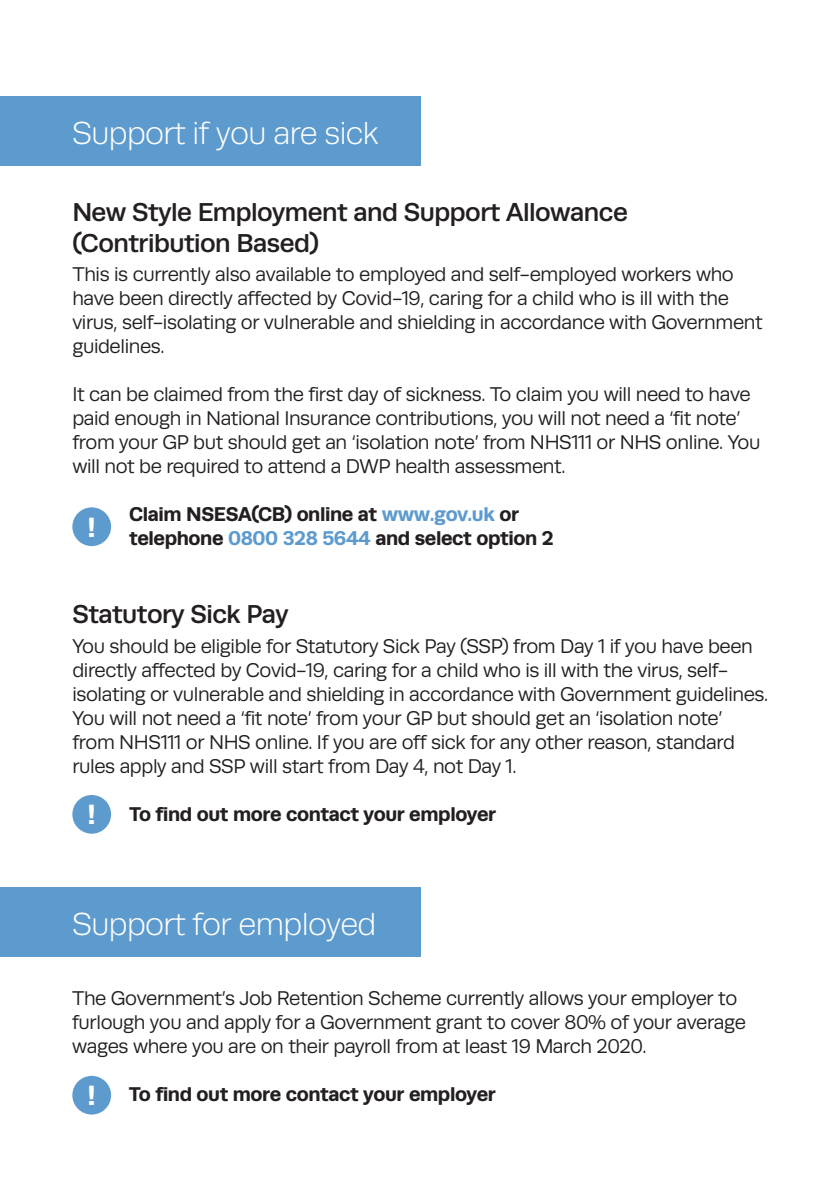
<style>
.page{position:relative;width:840px;height:1191px;background:#fff}
.page>*{position:absolute;margin:0;border:0;box-sizing:border-box;transform-origin:0 0}
.t1{font:300 32px "Runda";letter-spacing:-.02em;color:#fff}
.t2{font:700 28px "Runda";color:#fff}
.t3{font:500 26px/30px "Runda";letter-spacing:-.02em;color:#231f20}
.t4{font:20px/24px "Runda";letter-spacing:-.02em;color:#231f20}
.t5{font:700 20px/24px "Runda";letter-spacing:-.02em;color:#231f20}
.s1{color:#5d9bce}
</style>
<div class="page">
<div style="left:0;top:96px;width:420px;height:70px;background:#5d9bce"></div>
<div style="left:0;top:887px;width:420px;height:70px;background:#5d9bce"></div>
<div style="left:72px;top:507px;width:39px;height:39px;background:#5d9bce;border-radius:50%"></div>
<div style="left:72px;top:795px;width:39px;height:38px;background:#5d9bce;border-radius:50%"></div>
<div style="left:72px;top:1075px;width:39px;height:39px;background:#5d9bce;border-radius:50%"></div>
<h1 class="t1" style="left:72px;top:115px;width:308px">Support if you are sick</h1>
<h3 class="t3" style="left:72px;top:197px;width:556px">New Style Employment and Support Allowance (Contribution Based)</h3>
<p class="t4" style="left:72px;top:262px;width:691px">This is currently also available to employed and self-employed workers who have been directly affected by Covid-19, caring for a child who is ill with the virus, self-isolating or vulnerable and shielding in accordance with Government guidelines.</p>
<p class="t4" style="left:72px;top:382px;width:689px">It can be claimed from the first day of sickness. To claim you will need to have paid enough in National Insurance contributions, you will not need a ‘fit note’ from your GP but should get an ‘isolation note’ from NHS111 or NHS online. You will not be required to attend a DWP health assessment.</p>
<p class="t5" style="left:129px;top:502px;width:425px">Claim NSESA(CB) online at <span class="s1">www.gov.uk</span> or telephone <span class="s1">0800 328 5644</span> and select option 2</p>
<h2 class="t2" style="left:87px;top:510px;width:10px">!</h2>
<h3 class="t3" style="left:72px;top:599px;width:218px">Statutory Sick Pay</h3>
<p class="t4" style="left:72px;top:634px;width:697px">You should be eligible for Statutory Sick Pay (SSP) from Day 1 if you have been directly affected by Covid-19, caring for a child who is ill with the virus, self&shy;isolating or vulnerable and shielding in accordance with Government guidelines.<br>You will not need a ‘fit note’ from your GP but should get an ‘isolation note’ from NHS111 or NHS online. If you are off sick for any other reason, standard rules apply and SSP will start from Day 4, not Day 1.</p>
<p class="t5" style="left:129px;top:802px;width:368px">To find out more contact your employer</p>
<h2 class="t2" style="left:87px;top:797px;width:10px">!</h2>
<h1 class="t1" style="left:72px;top:906px;width:305px">Support for employed</h1>
<p class="t4" style="left:72px;top:986px;width:675px">The Government’s Job Retention Scheme currently allows your employer to furlough you and apply for a Government grant to cover 80% of your average wages where you are on their payroll from at least 19 March 2020.</p>
<p class="t5" style="left:129px;top:1081px;width:368px">To find out more contact your employer</p>
<h2 class="t2" style="left:87px;top:1078px;width:10px">!</h2>
</div>
